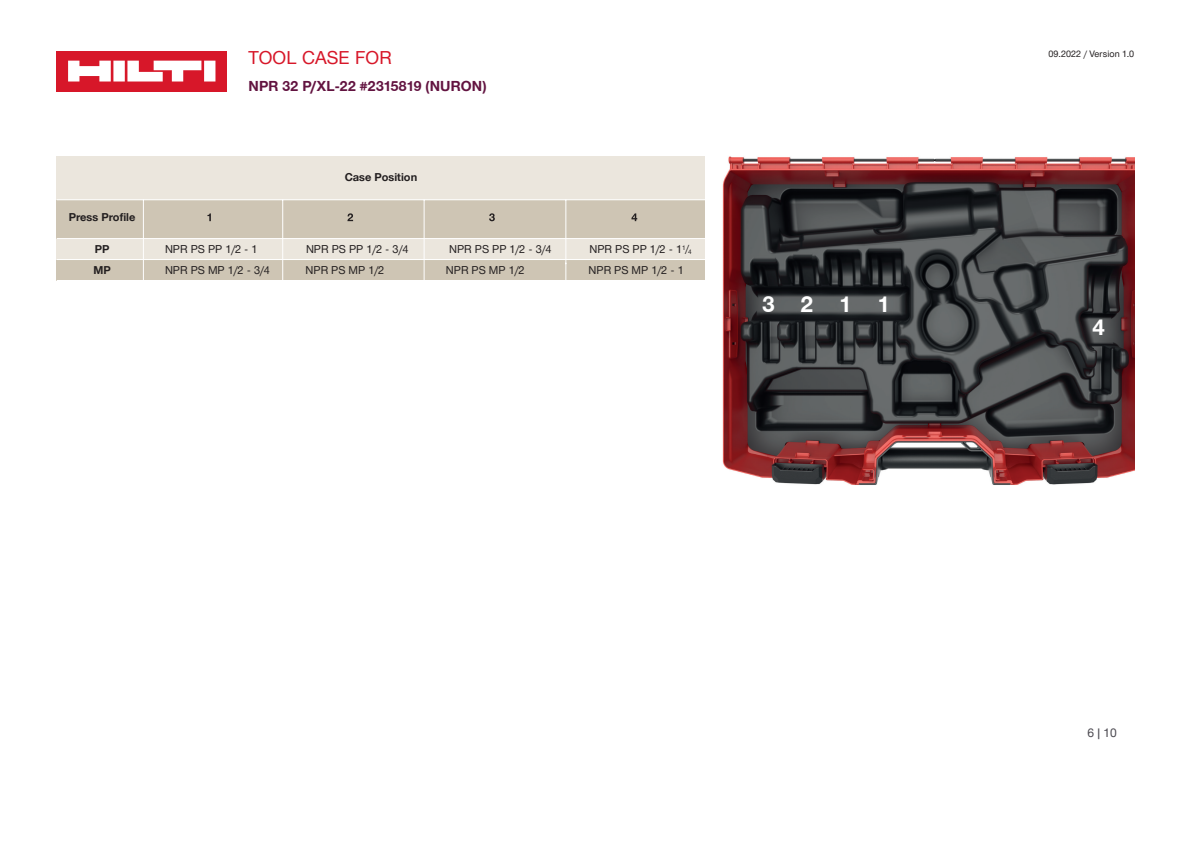
<style>
.page{position:relative;width:1191px;height:842px;background:#fff}
.page>*{position:absolute;margin:0;border:0;box-sizing:border-box;transform-origin:0 0}
.t1{font:700 22px "Hilti";color:#fff}
.t2{font:18px "Hilti";letter-spacing:.01em;color:#d71729}
.t3{font:700 14px "Hilti";letter-spacing:.01em;color:#621340}
.t4{font:12px "Hilti";color:#4b4950}
.t5{font:11px "Hilti";color:#231f20}
.t6{font:700 11px/20.8px "Hilti";color:#231f20}
.t7{font:9px "Hilti";letter-spacing:.01em;color:#231f20}
.s1{font-size:10px}
.s2{font-size:6.4px}
</style>
<div class="page">
<div style="left:57px;top:51px;width:170px;height:40px;background:#d71729"></div>
<svg style="left:68px;top:61px;width:147px;height:21px"></svg>
<img style="left:722px;top:156px;width:412px;height:329px">
<div style="left:57px;top:200px;width:648px;height:80px;background:#cec5b4"></div>
<div style="left:57px;top:239px;width:648px;height:21px;background:#ebe6dd"></div>
<div style="left:57px;top:156px;width:648px;height:44px;background:#ebe6dd"></div>
<hr style="left:57px;top:238px;width:648px;height:1px;background:#fff">
<hr style="left:57px;top:259px;width:648px;height:1px;background:#fff">
<hr style="left:57px;top:199px;width:648px;height:1px;background:#fff">
<hr style="left:282px;top:200px;width:1px;height:80px;background:#fff">
<hr style="left:423px;top:200px;width:1px;height:85px;background:#fff">
<svg style="left:565px;top:264px;width:1px;height:16px"></svg>
<hr style="left:565px;top:200px;width:1px;height:64px;background:#fff">
<hr style="left:143px;top:200px;width:1px;height:80px;background:#fff">
<svg style="left:207px;top:213px;width:4px;height:8px"></svg>
<svg style="left:347px;top:213px;width:6px;height:8px"></svg>
<svg style="left:489px;top:213px;width:6px;height:8px"></svg>
<svg style="left:631px;top:213px;width:6px;height:8px"></svg>
<h2 class="t2" style="left:249px;top:47px;width:145px">TOOL CASE FOR</h2>
<p class="t3" style="left:249px;top:78px;width:239px">NPR 32 P/XL-22 #2315819 (NURON)</p>
<p class="t6" style="left:69px;top:207px;width:68px">Press Profile</p>
<p class="t6" style="left:93px;top:239px;width:19px">PP<br>MP</p>
<p class="t6" style="left:345px;top:167px;width:74px">Case Position</p>
<p class="t5" style="left:165px;top:243px;width:94px">NPR PS PP 1/2 - 1</p>
<p class="t5" style="left:306px;top:243px;width:104px">NPR PS PP 1/2 - 3/4</p>
<p class="t5" style="left:449px;top:243px;width:104px">NPR PS PP 1/2 - 3/4</p>
<p class="t5" style="left:589px;top:243px;width:104px">NPR PS PP 1/2 - 1<sup>1</sup><span class="s1">/</span><span class="s2">4</span></p>
<p class="t5" style="left:165px;top:264px;width:106px">NPR PS MP 1/2 - 3/4</p>
<p class="t5" style="left:305px;top:264px;width:80px">NPR PS MP 1/2</p>
<p class="t5" style="left:446px;top:264px;width:80px">NPR PS MP 1/2</p>
<p class="t5" style="left:588px;top:264px;width:97px">NPR PS MP 1/2 - 1</p>
<h1 class="t1" style="left:762px;top:291px;width:129px">3211</h1>
<p class="t7" style="left:1048px;top:49px;width:87px">09.2022 / Version 1.0</p>
<h1 class="t1" style="left:1092px;top:315px;width:14px">4</h1>
<p class="t4" style="left:1087px;top:726px;width:31px">6 | 10</p>
</div>
